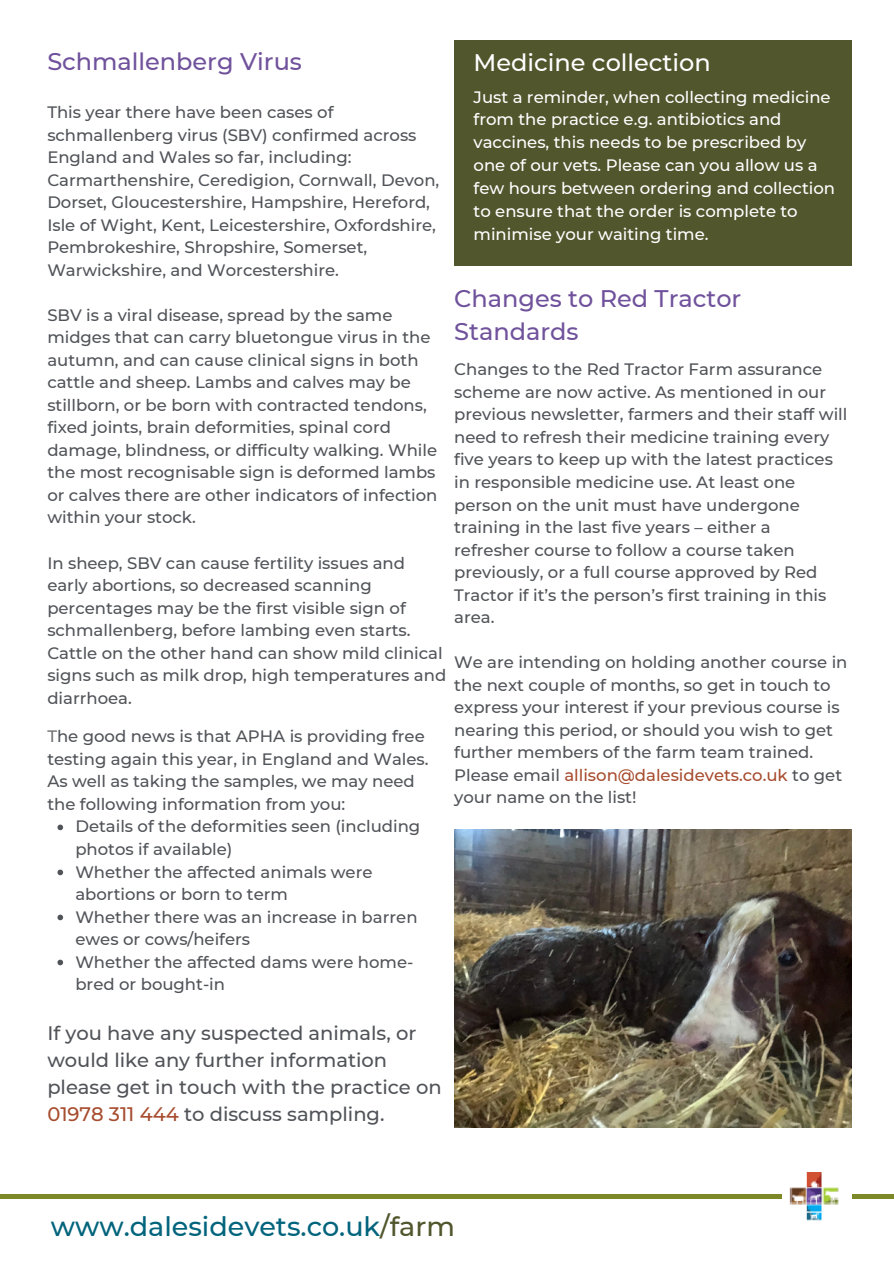
<style>
.page{position:relative;width:894px;height:1264px;background:#fff}
.page>*{position:absolute;margin:0;border:0;box-sizing:border-box;transform-origin:0 0}
.t1{font:500 27px "Montserrat";color:#01647c}
.t2{font:500 24px/33.2px "Montserrat";color:#70529c}
.t3{font:500 24px "Montserrat";color:#fff}
.t4{font:500 19.5px/27px "Montserrat";color:#505358}
.t5{font:500 16.5px/22.5px "Montserrat";color:#505358}
.t6{font:500 16.5px/23px "Montserrat";color:#fff}
.s1{color:#737373}
.s2{color:#a74c2e}
.s3{color:#51562d}
</style>
<div class="page">
<div style="left:0;top:1194px;width:893px;height:5px;background:#7d8928"></div>
<img style="left:782px;top:1172px;width:69px;height:49px">
<img style="left:454px;top:829px;width:397px;height:298px">
<div style="left:454px;top:40px;width:397px;height:225px;background:#51562d"></div>
<svg style="left:57px;top:824px;width:6px;height:6px"></svg>
<svg style="left:57px;top:869px;width:6px;height:6px"></svg>
<svg style="left:57px;top:914px;width:6px;height:6px"></svg>
<svg style="left:57px;top:959px;width:6px;height:6px"></svg>
<h4 class="t2" style="left:47px;top:45px;width:256px">Schmallenberg Virus</h4>
<h2 class="t5" style="left:47px;top:101px;width:393px">This year there have been cases of schmallenberg virus (SBV) confirmed across England and Wales so far, including:<br>Carmarthenshire, Ceredigion, Cornwall, Devon, Dorset, Gloucestershire, Hampshire, Hereford, Isle of Wight, Kent, Leicestershire, Oxfordshire, Pembrokeshire, Shropshire, Somerset, Warwickshire, and Worcestershire.</h2>
<h4 class="t5" style="left:47px;top:304px;width:391px">SBV is a viral disease, spread by the same midges that can carry bluetongue virus in the autumn, and can cause clinical signs in both cattle and sheep. Lambs and calves may be stillborn, or be born with contracted tendons, fixed joints, brain deformities, spinal cord damage, blindness, or difficulty walking. While the most recognisable sign is deformed lambs or calves there are other indicators of infection within your stock.</h4>
<h4 class="t5" style="left:47px;top:551px;width:400px">In sheep, SBV can cause fertility issues and early abortions, so decreased scanning percentages may be the first visible sign of schmallenberg, before lambing even starts.<br>Cattle on the other hand can show mild clinical signs such as milk drop, high temperatures and diarrhoea.</h4>
<h4 class="t5" style="left:47px;top:725px;width:382px"><span class="s1">T</span>he good news is that APHA is providing free testing again this year, in England and Wales.<br>As well as taking the samples, we may need the following information from you:</h4>
<h2 class="t5" style="left:75px;top:815px;width:346px">Details of the deformities seen (including photos if available)</h2>
<h4 class="t5" style="left:75px;top:860px;width:298px">Whether the affected animals were abortions or born to term</h4>
<h4 class="t5" style="left:75px;top:905px;width:343px">Whether there was an increase in barren ewes or cows/heifers</h4>
<h4 class="t5" style="left:75px;top:950px;width:339px">Whether the affected dams were home&shy;bred or bought-in</h4>
<p class="t4" style="left:47px;top:1019px;width:396px">If you have any suspected animals, or would like any further information please get in touch with the practice on <span class="s2">01978 311 444</span> to discuss sampling.</p>
<h3 class="t3" style="left:473px;top:48px;width:239px">Medicine collection</h3>
<p class="t6" style="left:473px;top:85px;width:363px">Just a reminder, when collecting medicine from the practice e.g. antibiotics and vaccines, this needs to be prescribed by one of our vets. Please can you allow us a few hours between ordering and collection to ensure that the order is complete to minimise your waiting time.</p>
<p class="t2" style="left:454px;top:282px;width:289px">Changes to Red Tractor<br>Standards</p>
<p class="t5" style="left:454px;top:358px;width:394px">Changes to the Red Tractor Farm assurance scheme are now active. As mentioned in our previous newsletter, farmers and their staff will need to refresh their medicine training every five years to keep up with the latest practices in responsible medicine use. At least one person on the unit must have undergone training in the last five years – either a refresher course to follow a course taken previously, or a full course approved by Red Tractor if it’s the person’s first training in this area.</p>
<p class="t5" style="left:454px;top:651px;width:394px">We are intending on holding another course in the next couple of months, so get in touch to express your interest if your previous course is nearing this period, or should you wish to get further members of the farm team trained.<br>Please email <span class="s2">allison@dalesidevets.co.uk</span> to get your name on the list!</p>
<h2 class="t1" style="left:51px;top:1209px;width:405px">www.dalesidevets.co.uk<span class="s3">/farm</span></h2>
</div>
